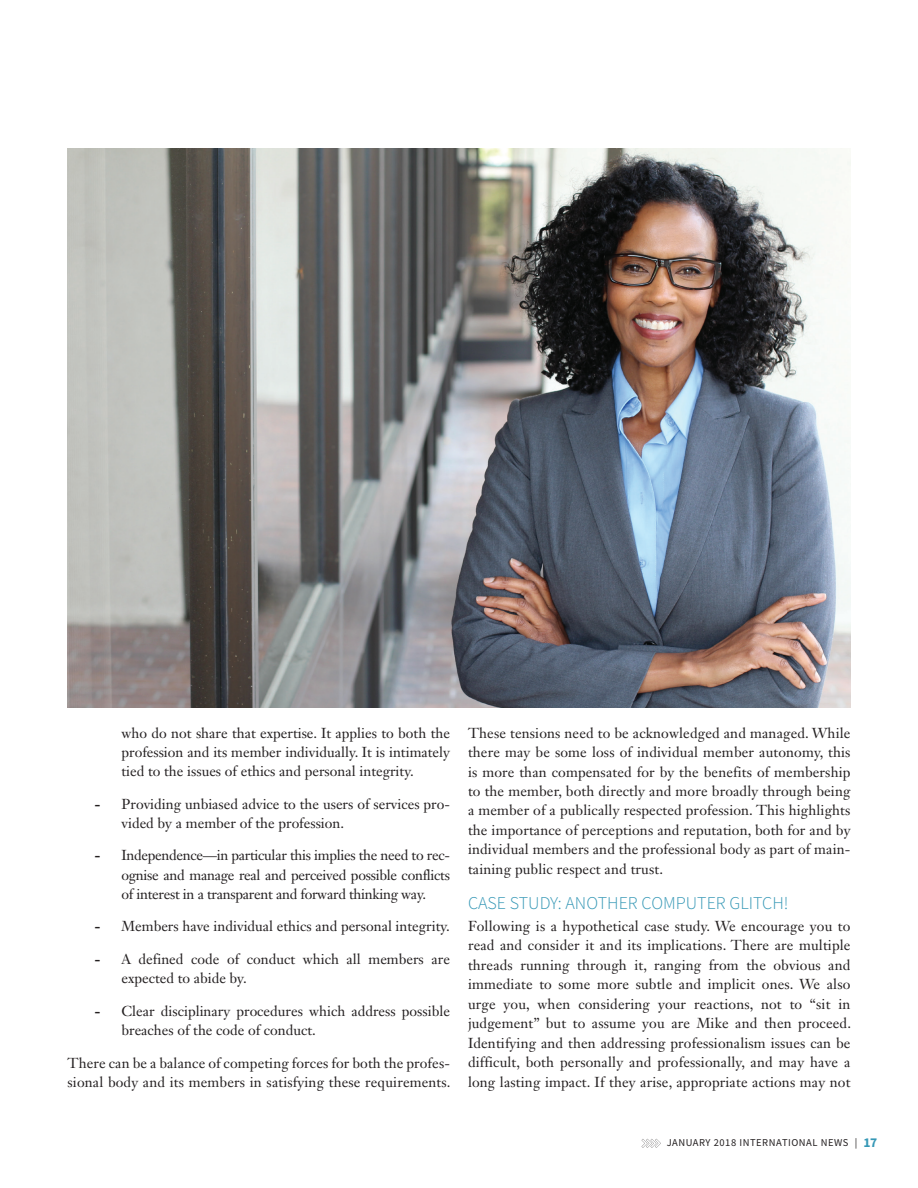
<style>
.page{position:relative;width:918px;height:1188px;background:#fff}
.page>*{position:absolute;margin:0;border:0;box-sizing:border-box;transform-origin:0 0}
.t1{font:300 18px "Source Sans Pro";color:#3698b6}
.t2{font:14.25px/19.5px "Janson Text LT Std";color:#231f20;text-align:justify}
.t3{font:10.5px "Source Sans Pro";letter-spacing:.05em;color:#231f20}
.s1{font-weight:700}
.s2{font-weight:700;font-size:13.5px;color:#3698b6}
</style>
<div class="page">
<svg style="left:642px;top:1139px;width:19px;height:9px"></svg>
<img style="left:68px;top:148px;width:782px;height:559px">
<p class="t2" style="left:122px;top:723px;width:330px">who do not share that expertise. It applies to both the profession and its member individually. It is intimately tied to the issues of ethics and personal integrity.</p>
<p class="t2" style="left:122px;top:794px;width:330px;text-indent:-27px"><span class="s1">-</span> Providing unbiased advice to the users of services pro&shy;vided by a member of the profession.</p>
<p class="t2" style="left:122px;top:846px;width:330px;text-indent:-27px"><span class="s1">-</span> Independence—in particular this implies the need to rec&shy;ognise and manage real and perceived possible conflicts of interest in a transparent and forward thinking way.</p>
<p class="t2" style="left:94px;top:916px;width:357px"><span class="s1">-</span> Members have individual ethics and personal integrity.</p>
<p class="t2" style="left:122px;top:949px;width:330px;text-indent:-27px"><span class="s1">-</span> A defined code of conduct which all members are expected to abide by.</p>
<p class="t2" style="left:122px;top:1001px;width:330px;text-indent:-27px"><span class="s1">-</span> Clear disciplinary procedures which address possible breaches of the code of conduct.</p>
<p class="t2" style="left:68px;top:1053px;width:385px">There can be a balance of competing forces for both the profes&shy;sional body and its members in satisfying these requirements.</p>
<p class="t2" style="left:468px;top:723px;width:384px">These tensions need to be acknowledged and managed. While there may be some loss of individual member autonomy, this is more than compensated for by the benefits of membership to the member, both directly and more broadly through being a member of a publically respected profession. This highlights the importance of perceptions and reputation, both for and by individual members and the professional body as part of main&shy;taining public respect and trust.</p>
<p class="t1" style="left:468px;top:892px;width:322px">CASE STUDY: ANOTHER COMPUTER GLITCH!</p>
<p class="t2" style="left:468px;top:916px;width:385px">Following is a hypothetical case study. We encourage you to read and consider it and its implications. There are multiple threads running through it, ranging from the obvious and immediate to some more subtle and implicit ones. We also urge you, when considering your reactions, not to “sit in judgement” but to assume you are Mike and then proceed.<br>Identifying and then addressing professionalism issues can be difficult, both personally and professionally, and may have a long lasting impact. If they arise, appropriate actions may not</p>
<p class="t3" style="left:667px;top:1136px;width:212px">JANUARY 2018 INTERNATIONAL NEWS | <span class="s2">17</span></p>
</div>
